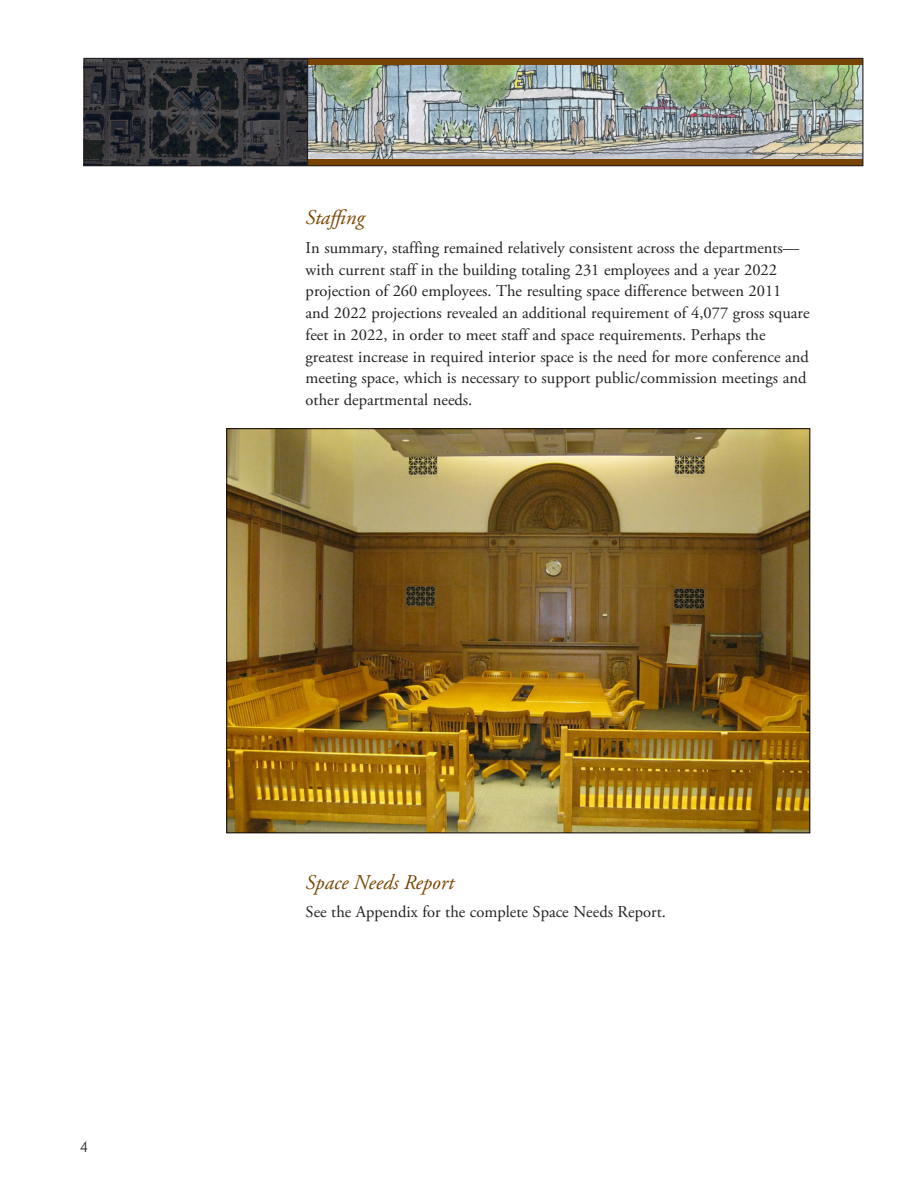
<style>
.page{position:relative;width:918px;height:1188px;background:#fff}
.page>*{position:absolute;margin:0;border:0;box-sizing:border-box;transform-origin:0 0}
.Heading_2{font:italic 21px "Adobe Garamond Pro";color:#794400}
.Body{font:16.5px/21.8px "Adobe Garamond Pro";color:#231f20}
.t1{font:300 15px "Futura BT";color:#231f20}
</style>
<div class="page">
<img style="left:308px;top:65px;width:553px;height:94px">
<svg style="left:85px;top:60px;width:222px;height:104px;background:#2d2f33"></svg>
<div style="left:307px;top:58px;width:556px;height:7px;background:#794400"></div>
<div style="left:307px;top:159px;width:556px;height:7px;background:#794400"></div>
<div style="left:83px;top:58px;width:780px;height:108px;border:1px solid #231f20"></div>
<hr style="left:307px;top:58px;width:1px;height:108px;background:#231f20">
<img style="left:229px;top:430px;width:579px;height:401px">
<p class="t1" style="left:80px;top:1138px;width:10px">4</p>
<p class="Heading_2" style="left:306px;top:205px;width:60px">Staffing</p>
<p class="Body" style="left:306px;top:237px;width:505px">In summary, staffing remained relatively consistent across the departments— with current staff in the building totaling 231 employees and a year 2022 projection of 260 employees. The resulting space difference between 2011<br>and 2022 projections revealed an additional requirement of 4,077 gross square feet in 2022, in order to meet staff and space requirements. Perhaps the greatest increase in required interior space is the need for more conference and meeting space, which is necessary to support public/commission meetings and other departmental needs.</p>
<p class="Heading_2" style="left:306px;top:870px;width:150px">Space Needs Report</p>
<p class="Body" style="left:306px;top:902px;width:362px">See the Appendix for the complete Space Needs Report.</p>
</div>
